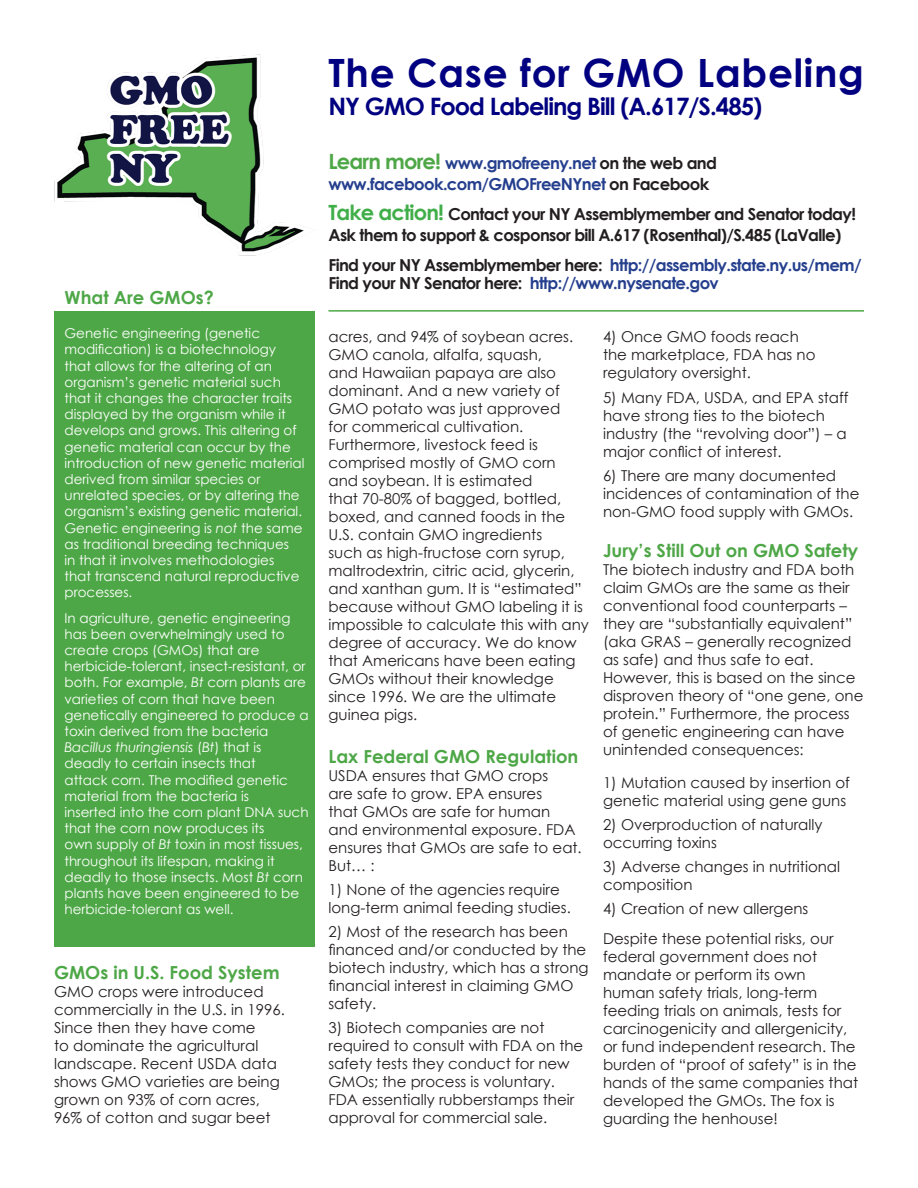
<style>
.page{position:relative;width:918px;height:1188px;background:#fff}
.page>*{position:absolute;margin:0;border:0;box-sizing:border-box;transform-origin:0 0}
.t1{font:700 39px "Century Gothic";letter-spacing:.02em;color:#000080}
.t2{font:700 24px "Century Gothic";letter-spacing:-.04em;color:#000080}
.t3{font:700 18px "Century Gothic";color:#4ea747}
.t4{font:700 16.5px "Century Gothic";letter-spacing:-.04em;color:#253f8e}
.t5{font:700 16.5px/21px "Century Gothic";letter-spacing:-.04em;color:#231f20}
.t6{font:15px/18px "Century Gothic";color:#231f20}
.t7{font:13.5px/16.2px "Century Gothic";color:#fff}
.s1{font-style:italic}
.s2{font-size:21px;color:#4ea747}
.s3{color:#231f20}
.s4{font-size:21px;color:#40ae49}
</style>
<div class="page">
<div style="left:54px;top:311px;width:261px;height:635px;background:#4ea747"></div>
<img style="left:54px;top:54px;width:261px;height:201px">
<hr style="left:328px;top:310px;width:536px;height:2px;background:#4ea747">
<p class="t3" style="left:64px;top:284px;width:151px">What Are GMOs?</p>
<p class="t7" style="left:64px;top:325px;width:242px">Genetic engineering (genetic modification) is a biotechnology that allows for the altering of an organism’s genetic material such that it changes the character traits displayed by the organism while it develops and grows. This altering of genetic material can occur by the introduction of new genetic material derived from similar species or unrelated species, or by altering the organism’s existing genetic material.<br>Genetic engineering is <span class="s1">not</span> the same as traditional breeding techniques<br>in that it involves methodologies<br>that transcend natural reproductive processes.</p>
<p class="t7" style="left:64px;top:609px;width:228px">In agriculture, genetic engineering has been overwhelmingly used to</p>
<p class="t7" style="left:64px;top:642px;width:243px">create crops (GMOs) that are herbicide-tolerant, insect-resistant, or both. For example, <span class="s1">Bt</span> corn plants are varieties of corn that have been</p>
<p class="t7" style="left:64px;top:707px;width:246px">genetically engineered to produce a toxin derived from the bacteria</p>
<p class="t7" style="left:64px;top:739px;width:199px"><span class="s1">Bacillus thuringiensis</span> (<span class="s1">Bt</span>) that is deadly to certain insects that</p>
<p class="t7" style="left:64px;top:771px;width:225px">attack corn. The modified genetic material from the bacteria is</p>
<p class="t7" style="left:64px;top:804px;width:246px">inserted into the corn plant DNA such that the corn now produces its</p>
<p class="t7" style="left:64px;top:836px;width:240px">own supply of <span class="s1">Bt</span> toxin in most tissues, throughout its lifespan, making it deadly to those insects. Most <span class="s1">Bt</span> corn plants have been engineered to be herbicide-tolerant as well.</p>
<p class="t3" style="left:54px;top:959px;width:227px">GMOs in U.S. Food System</p>
<p class="t6" style="left:54px;top:982px;width:232px">GMO crops were introduced commercially in the U.S. in 1996.<br>Since then they have come<br>to dominate the agricultural landscape. Recent USDA data shows GMO varieties are being grown on 93% of corn acres,<br>96% of cotton and sugar beet</p>
<p class="t1" style="left:328px;top:43px;width:537px">The Case for GMO Labeling</p>
<p class="t2" style="left:328px;top:88px;width:435px">NY GMO Food Labeling Bill (A.617/S.485)</p>
<p class="t4" style="left:328px;top:150px;width:390px"><span class="s2">Learn more!</span> www.gmofreeny.net <span class="s3">on the web and</span></p>
<p class="t4" style="left:328px;top:171px;width:382px">www.facebook.com/GMOFreeNYnet <span class="s3">on Facebook</span></p>
<p class="t5" style="left:328px;top:203px;width:529px"><span class="s4">Take action!</span> Contact your NY Assemblymember and Senator today!<br>Ask them to support &amp; cosponsor bill A.617 (Rosenthal)/S.485 (LaValle)</p>
<p class="t4" style="left:328px;top:252px;width:535px"><span class="s3">Find your NY Assemblymember here:</span> http://assembly.state.ny.us/mem/</p>
<p class="t4" style="left:328px;top:270px;width:392px"><span class="s3">Find your NY Senator here:</span> http://www.nysenate.gov</p>
<p class="t6" style="left:328px;top:328px;width:262px">acres, and 94% of soybean acres.<br>GMO canola, alfalfa, squash,<br>and Hawaiian papaya are also dominant. And a new variety of<br>GMO potato was just approved<br>for commerical cultivation.<br>Furthermore, livestock feed is comprised mostly of GMO corn and soybean. It is estimated<br>that 70-80% of bagged, bottled, boxed, and canned foods in the<br>U.S. contain GMO ingredients<br>such as high-fructose corn syrup, maltrodextrin, citric acid, glycerin, and xanthan gum. It is “estimated” because without GMO labeling it is impossible to calculate this with any degree of accuracy. We do know that Americans have been eating<br>GMOs without their knowledge since 1996. We are the ultimate guinea pigs.</p>
<p class="t3" style="left:328px;top:743px;width:251px">Lax Federal GMO Regulation</p>
<p class="t6" style="left:328px;top:766px;width:255px">USDA ensures that GMO crops<br>are safe to grow. EPA ensures<br>that GMOs are safe for human and environmental exposure. FDA ensures that GMOs are safe to eat.<br>But… :</p>
<p class="t6" style="left:328px;top:880px;width:244px">1) None of the agencies require long-term animal feeding studies.</p>
<p class="t6" style="left:328px;top:922px;width:262px">2) Most of the research has been financed and/or conducted by the biotech industry, which has a strong financial interest in claiming GMO safety.</p>
<p class="t6" style="left:328px;top:1018px;width:256px">3) Biotech companies are not required to consult with FDA on the safety tests they conduct for new<br>GMOs; the process is voluntary.<br>FDA essentially rubberstamps their approval for commercial sale.</p>
<p class="t6" style="left:603px;top:328px;width:214px">4) Once GMO foods reach the marketplace, FDA has no regulatory oversight.</p>
<p class="t6" style="left:603px;top:389px;width:247px">5) Many FDA, USDA, and EPA staff have strong ties to the biotech industry (the “revolving door”) – a major conflict of interest.</p>
<p class="t6" style="left:603px;top:467px;width:258px">6) There are many documented incidences of contamination of the non-GMO food supply with GMOs.</p>
<p class="t3" style="left:603px;top:537px;width:257px">Jury’s Still Out on GMO Safety</p>
<p class="t6" style="left:603px;top:560px;width:262px">The biotech industry and FDA both claim GMOs are the same as their conventional food counterparts – they are “substantially equivalent” (aka GRAS – generally recognized as safe) and thus safe to eat.<br>However, this is based on the since disproven theory of “one gene, one protein.” Furthermore, the process of genetic engineering can have unintended consequences:</p>
<p class="t6" style="left:603px;top:773px;width:248px">1) Mutation caused by insertion of genetic material using gene guns</p>
<p class="t6" style="left:603px;top:815px;width:221px">2) Overproduction of naturally occurring toxins</p>
<p class="t6" style="left:603px;top:857px;width:239px">3) Adverse changes in nutritional composition</p>
<p class="t6" style="left:603px;top:899px;width:207px">4) Creation of new allergens</p>
<p class="t6" style="left:603px;top:929px;width:257px">Despite these potential risks, our federal government does not mandate or perform its own human safety trials, long-term feeding trials on animals, tests for carcinogenicity and allergenicity, or fund independent research. The burden of “proof of safety” is in the hands of the same companies that developed the GMOs. The fox is guarding the henhouse!</p>
</div>
